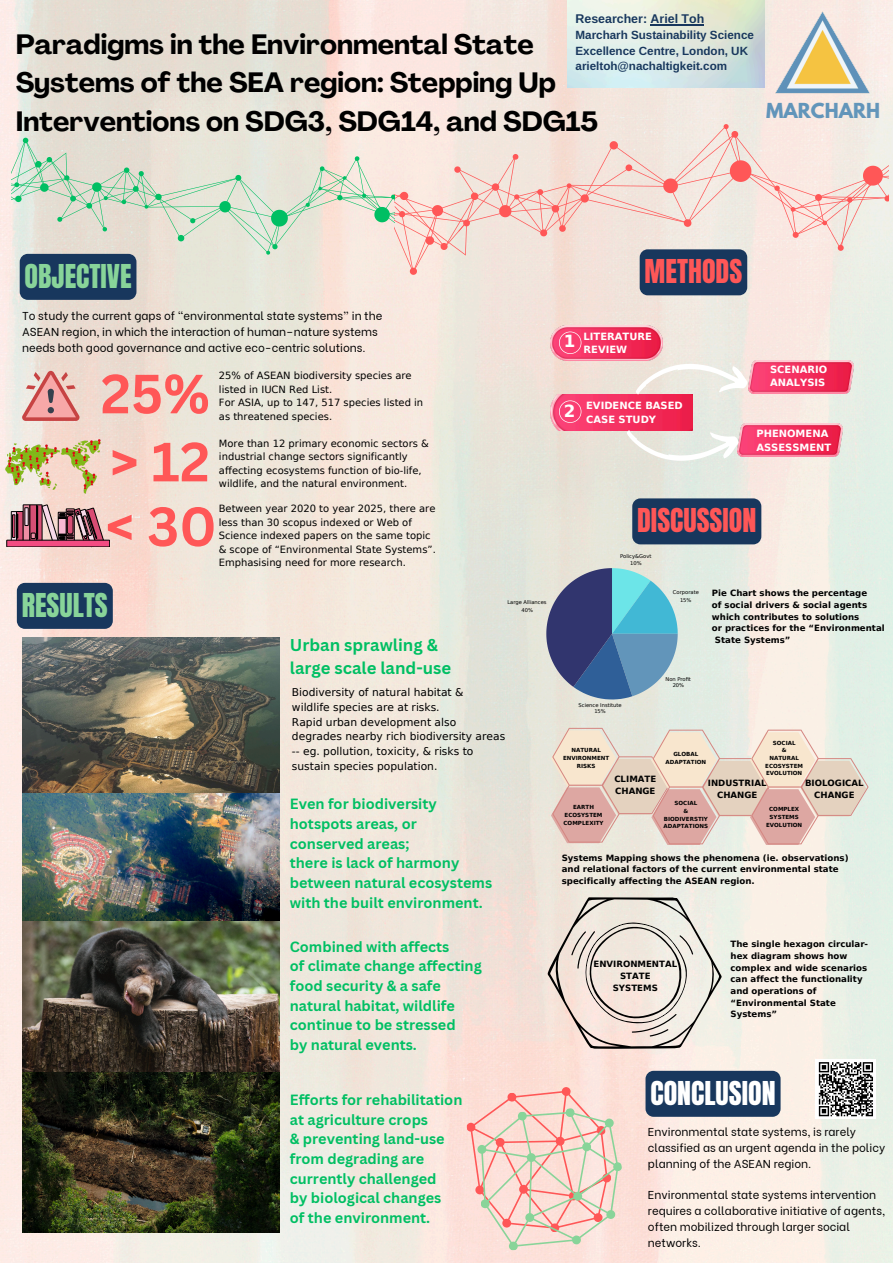
<style>
.page{position:relative;width:893px;height:1263px;background:#fff}
.page>*{position:absolute;margin:0;border:0;box-sizing:border-box;transform-origin:0 0}
.t1{font:700 53.93px "Canva Sans";color:#ff5757}
.t2{font:27.97px "Anton";color:#ff5757}
.t3{font:27.97px "Anton";color:#88d499}
.t4{font:27.97px "Anton";color:#fff}
.t5{font:700 27.53px/38px "Agrandir";color:#000}
.t6{font:700 18.3px "League Spartan";color:#6295ba}
.t7{font:700 16.73px "DejaVu Sans";color:#fff}
.t8{font:700 16.65px/23.1px "Canva Sans";color:#00bf63}
.t9{font:700 14.4px/19.6px "Canva Sans";color:#00bf63}
.t10{font:700 12.38px "Libra Sans";color:#18375d}
.t11{font:700 11.62px/15.8px "Libra Sans";color:#18375d}
.t12{font:11.48px/15.8px "Be Vietnam";color:#000}
.t13{font:10.73px "DejaVu Sans";color:#000}
.t14{font:9.98px/13.5px "DejaVu Sans";color:#000}
.t15{font:700 9.98px "DejaVu Sans";color:#fff}
.t16{font:700 8.62px/11.7px "DejaVu Sans";color:#000}
.t17{font:700 5.55px "DejaVu Sans";color:#000}
.t18{font:5.18px/7.3px "DejaVu Sans";color:#000;text-align:center}
</style>
<div class="page">
<img style="left:0;top:0;width:893px;height:1263px">
<img style="left:749px;top:1px;width:144px;height:107px">
<svg style="left:22px;top:371px;width:57px;height:50px;background:#e1a19e"></svg>
<img style="left:5px;top:440px;width:96px;height:53px">
<svg style="left:7px;top:505px;width:103px;height:42px;background:#aa6f7d"></svg>
<img style="left:568px;top:0;width:196px;height:87px">
<img style="left:551px;top:325px;width:112px;height:35px">
<img style="left:551px;top:395px;width:141px;height:35px">
<img style="left:748px;top:360px;width:106px;height:33px">
<img style="left:737px;top:423px;width:106px;height:33px">
<svg style="left:559px;top:332px;width:22px;height:22px"></svg>
<svg style="left:559px;top:400px;width:22px;height:23px"></svg>
<svg style="left:635px;top:362px;width:113px;height:32px"></svg>
<svg style="left:626px;top:430px;width:113px;height:32px"></svg>
<img style="left:22px;top:637px;width:257px;height:595px">
<div style="left:17px;top:583px;width:96px;height:46px;background:#18375d"></div>
<div style="left:632px;top:498px;width:129px;height:46px;background:#18375d"></div>
<svg style="left:546px;top:568px;width:131px;height:131px;background:#658cab"></svg>
<svg style="left:551px;top:728px;width:317px;height:117px;background:#e7d2c4"></svg>
<svg style="left:11px;top:124px;width:878px;height:176px;background:#ded5cd"></svg>
<hr style="left:650px;top:24px;width:54px;height:1px;background:#18375d">
<svg style="left:463px;top:874px;width:317px;height:378px;background:#e5d6cf"></svg>
<div style="left:816px;top:1059px;width:60px;height:60px;background:#fff"></div>
<svg style="left:818px;top:1062px;width:55px;height:55px"></svg>
<p class="t10" style="left:575px;top:12px;width:130px">Researcher: Ariel Toh</p>
<p class="t11" style="left:575px;top:27px;width:180px">Marcharh Sustainability Science<br>Excellence Centre, London, UK</p>
<p class="t11" style="left:575px;top:58px;width:153px">arieltoh@nachaltigkeit.com</p>
<p class="t5" style="left:16px;top:28px;width:584px">Paradigms in the Environmental State<br>Systems of the SEA region: Stepping Up<br>Interventions on SDG3, SDG14, and SDG15</p>
<p class="t6" style="left:766px;top:101px;width:115px">MARCHARH</p>
<p class="t3" style="left:25px;top:256px;width:108px">OBJECTIVE</p>
<p class="t2" style="left:644px;top:251px;width:99px">METHODS</p>
<p class="t12" style="left:22px;top:307px;width:362px">To study the current gaps of “environmental state systems” in the<br>ASEAN region, in which the interaction of human–nature systems needs both good governance and active eco-centric solutions.</p>
<h1 class="t14" style="left:219px;top:369px;width:194px">25% of ASEAN biodiversity species are listed in IUCN Red List.</h1>
<p class="t14" style="left:219px;top:396px;width:206px">For ASIA, up to 147, 517 species listed in</p>
<p class="t1" style="left:101px;top:356px;width:111px">25%</p>
<p class="t14" style="left:219px;top:410px;width:115px">as threatened species.</p>
<p class="t7" style="left:564px;top:332px;width:13px">1</p>
<p class="t15" style="left:583px;top:331px;width:70px">LITERATURE</p>
<p class="t15" style="left:583px;top:344px;width:45px">REVIEW</p>
<p class="t7" style="left:564px;top:401px;width:13px">2</p>
<p class="t15" style="left:586px;top:400px;width:98px">EVIDENCE BASED</p>
<p class="t15" style="left:586px;top:414px;width:71px">CASE STUDY</p>
<h1 class="t15" style="left:770px;top:363px;width:59px">SCENARIO</h1>
<p class="t15" style="left:770px;top:377px;width:57px">ANALYSIS</p>
<p class="t1" style="left:110px;top:424px;width:102px">&gt; 12</p>
<p class="t14" style="left:219px;top:437px;width:211px">More than 12 primary economic sectors &amp; industrial change sectors significantly affecting ecosystems function of bio-life, wildlife, and the natural environment.</p>
<p class="t1" style="left:106px;top:488px;width:113px">&lt; 30</p>
<p class="t14" style="left:219px;top:502px;width:218px">Between year 2020 to year 2025, there are</p>
<p class="t14" style="left:219px;top:516px;width:219px">less than 30 scopus indexed or Web of Science indexed papers on the same topic &amp; scope of “Environmental State Systems”.<br>Emphasising need for more research.</p>
<p class="t3" style="left:22px;top:585px;width:88px">RESULTS</p>
<p class="t8" style="left:290px;top:633px;width:163px">Urban sprawling &amp; large scale land-use</p>
<p class="t18" style="left:507px;top:599px;width:41px">Large Alliances<br>40%</p>
<h3 class="t13" style="left:292px;top:686px;width:173px">Biodiversity of natural habitat &amp;</h3>
<h4 class="t13" style="left:292px;top:701px;width:149px">wildlife species are at risks.</h4>
<p class="t13" style="left:292px;top:716px;width:166px">Rapid urban development also</p>
<p class="t13" style="left:292px;top:730px;width:215px">degrades nearby rich biodiversity areas</p>
<h2 class="t13" style="left:292px;top:745px;width:183px">-- eg. pollution, toxicity, &amp; risks to</h2>
<h2 class="t13" style="left:292px;top:759px;width:147px">sustain species population.</h2>
<p class="t9" style="left:290px;top:794px;width:204px">Even for biodiversity hotspots areas, or conserved areas;<br>there is lack of harmony between natural ecosystems with the built environment.</p>
<p class="t9" style="left:290px;top:936px;width:193px">Combined with affects<br>of climate change affecting food security &amp; a safe natural habitat, wildlife continue to be stressed<br>by natural events.</p>
<h2 class="t9" style="left:290px;top:1089px;width:174px">Efforts for rehabilitation at agriculture crops<br>&amp; preventing land-use from degrading are currently challenged<br>by biological changes<br>of the environment.</h2>
<p class="t15" style="left:756px;top:428px;width:73px">PHENOMENA</p>
<p class="t15" style="left:756px;top:441px;width:76px">ASSESSMENT</p>
<p class="t2" style="left:637px;top:500px;width:121px">DISCUSSION</p>
<p class="t18" style="left:620px;top:552px;width:33px">Policy&amp;Govt<br>10%</p>
<p class="t18" style="left:578px;top:702px;width:45px;line-height:6.3px">Science Institute<br>15%</p>
<p class="t18" style="left:673px;top:589px;width:27px">Corporate<br>15%</p>
<p class="t18" style="left:665px;top:676px;width:27px;line-height:6.3px">Non Profit<br>20%</p>
<h1 class="t16" style="left:712px;top:587px;width:157px">Pie Chart shows the percentage</h1>
<p class="t16" style="left:712px;top:599px;width:157px">of social drivers &amp; social agents</p>
<p class="t16" style="left:712px;top:611px;width:149px">which contributes to solutions</p>
<p class="t16" style="left:712px;top:622px;width:174px">or practices for the “Environmental</p>
<p class="t16" style="left:715px;top:634px;width:77px">State Systems”</p>
<h5 class="t17" style="left:773px;top:739px;width:24px">SOCIAL</h5>
<p class="t17" style="left:782px;top:747px;width:6px">&amp;</p>
<p class="t17" style="left:769px;top:755px;width:31px">NATURAL</p>
<p class="t17" style="left:765px;top:762px;width:39px">ECOSYSTEM</p>
<p class="t17" style="left:766px;top:770px;width:38px">EVOLUTION</p>
<p class="t17" style="left:571px;top:747px;width:31px">NATURAL</p>
<p class="t17" style="left:563px;top:755px;width:48px">ENVIRONMENT</p>
<p class="t17" style="left:577px;top:762px;width:20px">RISKS</p>
<p class="t17" style="left:573px;top:804px;width:22px">EARTH</p>
<p class="t17" style="left:564px;top:812px;width:39px">ECOSYSTEM</p>
<p class="t17" style="left:563px;top:819px;width:41px">COMPLEXITY</p>
<p class="t16" style="left:562px;top:852px;width:288px">Systems Mapping shows the phenomena (ie. observations) and relational factors of the current environmental state specifically affecting the ASEAN region.</p>
<p class="t17" style="left:673px;top:751px;width:26px">GLOBAL</p>
<p class="t17" style="left:665px;top:759px;width:42px">ADAPTATION</p>
<h2 class="t16" style="left:614px;top:773px;width:43px">CLIMATE</h2>
<p class="t16" style="left:615px;top:785px;width:42px">CHANGE</p>
<p class="t16" style="left:708px;top:777px;width:60px">INDUSTRIAL</p>
<p class="t16" style="left:717px;top:789px;width:42px">CHANGE</p>
<p class="t16" style="left:805px;top:777px;width:60px">BIOLOGICAL</p>
<p class="t16" style="left:814px;top:789px;width:42px">CHANGE</p>
<p class="t17" style="left:674px;top:800px;width:24px">SOCIAL</p>
<p class="t17" style="left:683px;top:808px;width:6px">&amp;</p>
<p class="t17" style="left:664px;top:815px;width:46px">BIODIVERSTIY</p>
<p class="t17" style="left:663px;top:823px;width:46px">ADAPTATIONS</p>
<p class="t17" style="left:769px;top:806px;width:32px">COMPLEX</p>
<p class="t17" style="left:769px;top:814px;width:31px">SYSTEMS</p>
<p class="t17" style="left:766px;top:821px;width:38px">EVOLUTION</p>
<p class="t16" style="left:593px;top:958px;width:85px">ENVIRONMENTAL</p>
<p class="t16" style="left:620px;top:970px;width:32px">STATE</p>
<p class="t16" style="left:613px;top:982px;width:47px">SYSTEMS</p>
<p class="t16" style="left:730px;top:938px;width:139px">The single hexagon circular&shy;hex diagram shows how complex and wide scenarios</p>
<p class="t16" style="left:730px;top:973px;width:134px">can affect the functionality and operations of “Environmental State<br>Systems”</p>
<p class="t4" style="left:650px;top:1073px;width:127px">CONCLUSION</p>
<p class="t12" style="left:648px;top:1123px;width:210px">Environmental state systems, is rarely</p>
<p class="t12" style="left:648px;top:1139px;width:239px">classified as an urgent agenda in the policy planning of the ASEAN region.</p>
<h6 class="t12" style="left:648px;top:1186px;width:230px">Environmental state systems intervention</h6>
<p class="t12" style="left:648px;top:1202px;width:239px">requires a collaborative initiative of agents, often mobilized through larger social networks.</p>
</div>
